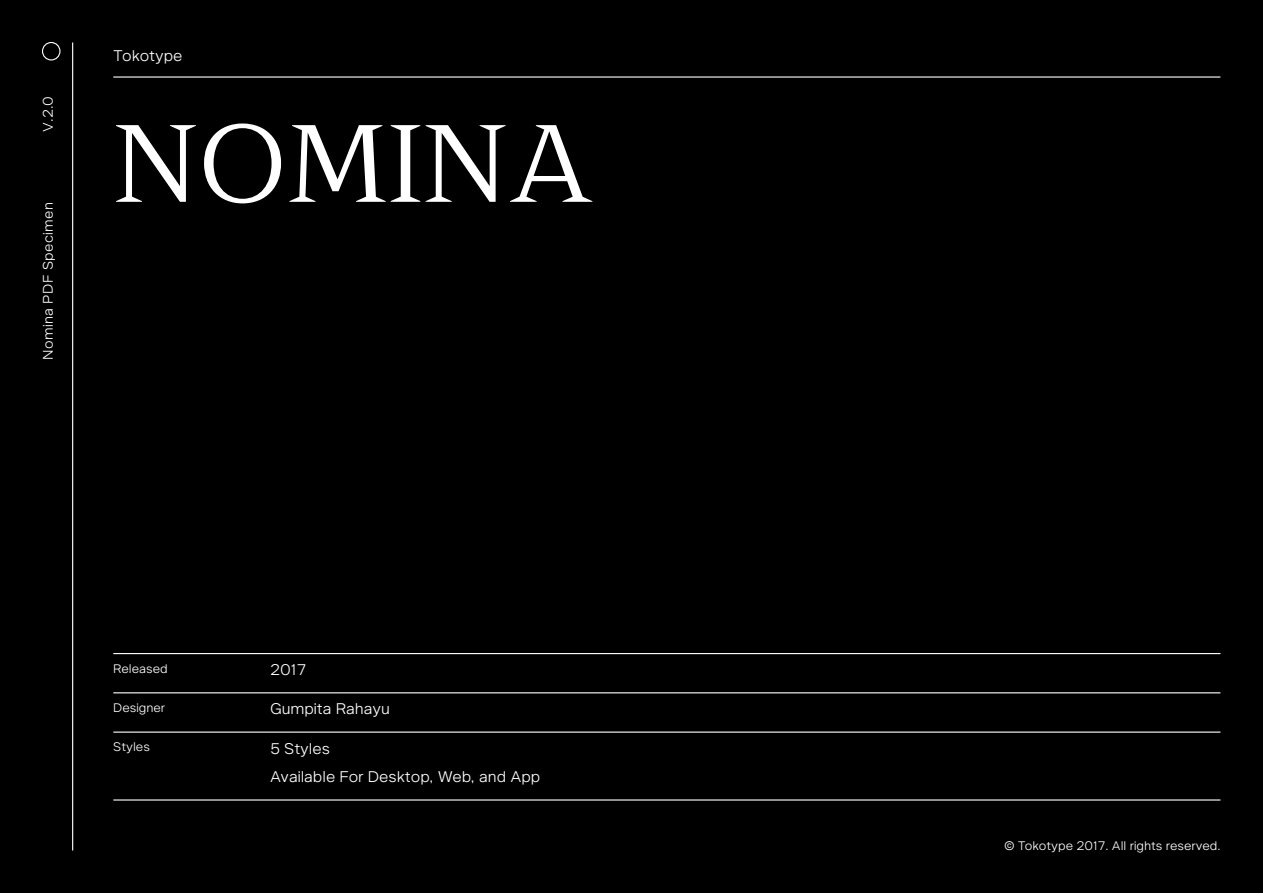
<style>
.page{position:relative;width:1263px;height:893px;background:#000}
.page>*{position:absolute;margin:0;border:0;box-sizing:border-box;transform-origin:0 0}
.t1{font:108px "Nomina";color:#fff}
.t2{font:15px "Aktual Test Hinted";color:#fff}
.t3{font:13.5px "Aktual Test Hinted";letter-spacing:.025em;color:#fff}
.t4{font:12px "Aktual Test Hinted";color:#fff}
</style>
<div class="page">
<hr style="left:113px;top:76px;width:1107px;height:2px;background:#fff">
<hr style="left:72px;top:43px;width:1px;height:807px;background:#fff">
<div style="left:42px;top:42px;width:19px;height:19px;border:1px solid #fff;border-radius:50%"></div>
<hr style="left:113px;top:653px;width:1107px;height:1px;background:#fff">
<hr style="left:113px;top:692px;width:1107px;height:1px;background:#fff">
<hr style="left:113px;top:731px;width:1107px;height:2px;background:#fff">
<hr style="left:113px;top:799px;width:1107px;height:2px;background:#fff">
<p class="t3" style="left:42px;top:132px;width:37px;rotate:-90deg">V.2.0</p>
<p class="t3" style="left:42px;top:360px;width:159px;rotate:-90deg">Nomina PDF Specimen</p>
<p class="t2" style="left:113px;top:48px;width:71px">Tokotype</p>
<h1 class="t1" style="left:113px;top:101px;width:483px">NOMINA</h1>
<p class="t4" style="left:113px;top:663px;width:56px">Released</p>
<p class="t4" style="left:113px;top:702px;width:53px">Designer</p>
<p class="t4" style="left:113px;top:741px;width:38px">Styles</p>
<p class="t2" style="left:270px;top:663px;width:38px">2017</p>
<p class="t2" style="left:270px;top:702px;width:121px">Gumpita Rahayu</p>
<p class="t2" style="left:270px;top:741px;width:61px">5 Styles</p>
<p class="t2" style="left:270px;top:770px;width:272px">Available For Desktop, Web, and App</p>
<p class="t4" style="left:1004px;top:841px;width:217px">© Tokotype 2017. All rights reserved.</p>
</div>
